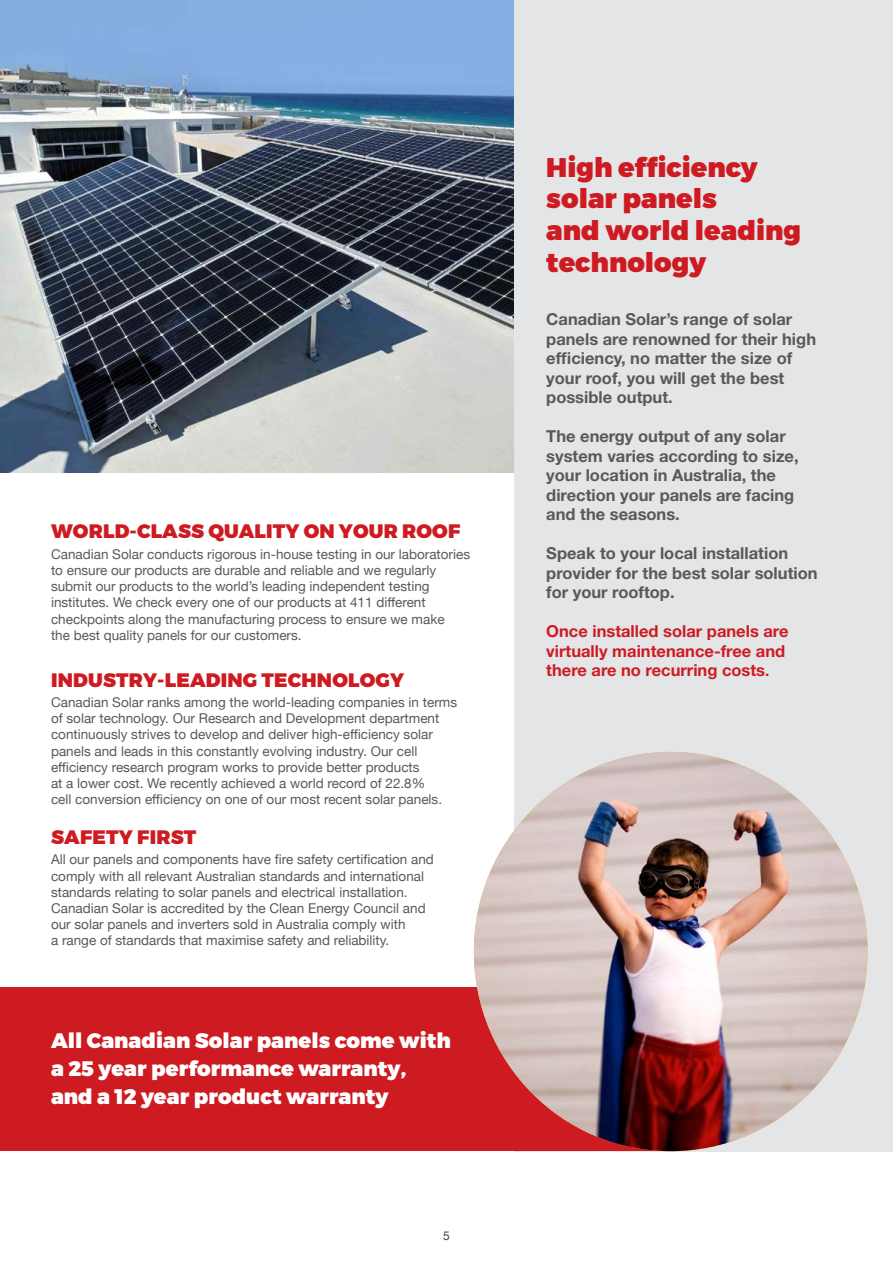
<style>
.page{position:relative;width:893px;height:1263px;background:#fff}
.page>*{position:absolute;margin:0;border:0;box-sizing:border-box;transform-origin:0 0}
.t1{font:900 27px/31.8px "Montserrat";color:#ce1b22}
.t2{font:900 21px/28.2px "Montserrat";color:#fff}
.t3{font:900 19.5px "Montserrat";letter-spacing:.01em;color:#ce1b22}
.t4{font:700 16.5px/19.5px "Helvetica Neue";color:#58595b}
.t5{font:700 16.5px/19.5px "Helvetica Neue";color:#ce1b22}
.t6{font:13.5px/16.2px "Helvetica Neue";color:#58595b}
.t7{font:12px "Helvetica Neue";color:#414042}
.s1{font-size:15px}
</style>
<div class="page">
<img style="left:0;top:0;width:514px;height:473px">
<div style="left:514px;top:0;width:379px;height:1151px;background:#e4e5e6"></div>
<div style="left:0;top:987px;width:671px;height:164px;background:#ce1b22"></div>
<img style="left:474px;top:752px;width:394px;height:399px">
<h3 class="t3" style="left:51px;top:519px;width:411px">WORLD-CLASS QUALITY ON YOUR ROOF</h3>
<p class="t6" style="left:51px;top:547px;width:421px">Canadian Solar conducts rigorous in-house testing in our laboratories to ensure our products are durable and reliable and we regularly submit our products to the world’s leading independent testing institutes. We check every one of our products at 411 different checkpoints along the manufacturing process to ensure we make<br>the best quality panels for our customers.</p>
<h3 class="t3" style="left:51px;top:667px;width:355px">INDUSTRY-LEADING TECHNOLOGY</h3>
<p class="t6" style="left:51px;top:695px;width:408px">Canadian Solar ranks among the world-leading companies in terms of solar technology. Our Research and Development department continuously strives to develop and deliver high-efficiency solar panels and leads in this constantly evolving industry. Our cell efficiency research program works to provide better products<br>at a lower cost. We recently achieved a world record of 22.8%<br>cell conversion efficiency on one of our most recent solar panels.</p>
<h3 class="t3" style="left:51px;top:825px;width:147px">SAFETY FIRST</h3>
<p class="t6" style="left:51px;top:852px;width:384px">All our panels and components have fire safety certification and comply with all relevant Australian standards and international standards relating to solar panels and electrical installation.<br>Canadian Solar is accredited by the Clean Energy Council and our solar panels and inverters sold in Australia comply with<br>a range of standards that maximise safety and reliability.</p>
<h2 class="t2" style="left:51px;top:1027px;width:401px">All Canadian Solar panels come with a 25 year performance warranty, and a 12 year product warranty</h2>
<p class="t7" style="left:443px;top:1227px;width:8px">5</p>
<h1 class="t1" style="left:546px;top:152px;width:256px">High efficiency solar panels<br>and world leading technology</h1>
<p class="t4" style="left:546px;top:309px;width:271px">Canadian Solar’s range of solar panels are renowned for their high efficiency, no matter the size of your roof, you will get the best possible output.</p>
<p class="t4" style="left:546px;top:426px;width:254px">The energy output of any solar system varies according to size, your location in Australia, the direction your panels are facing and the seasons.</p>
<p class="t4" style="left:546px;top:543px;width:273px">Speak to your local installation provider for the best solar solution for your rooftop.</p>
<p class="t5" style="left:546px;top:621px;width:244px">Once installed solar panels are virtually maintenance-free and there are no recurring costs<span class="s1">.</span></p>
</div>
